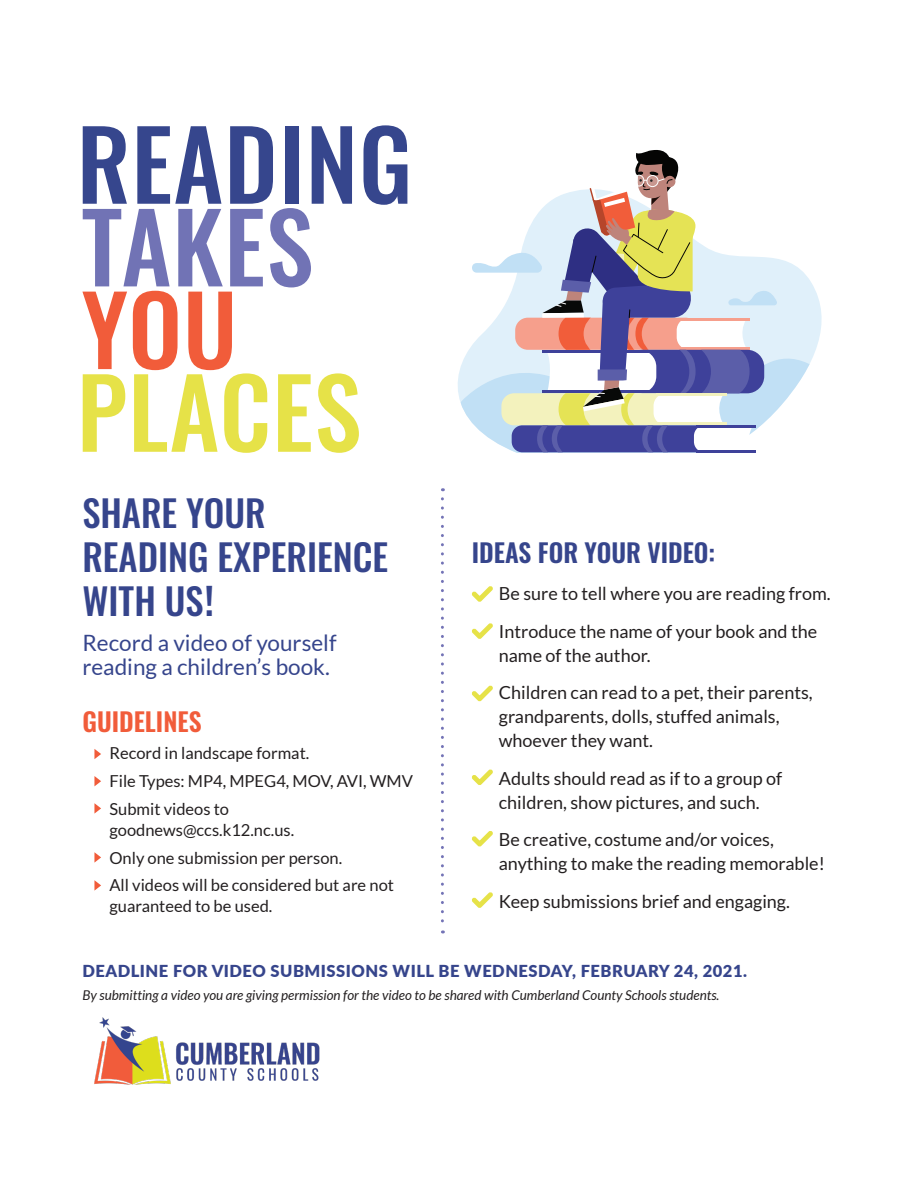
<style>
.page{position:relative;width:918px;height:1188px;background:#fff}
.page>*{position:absolute;margin:0;border:0;box-sizing:border-box;transform-origin:0 0}
.t1{font:700 condensed 42px "Trade Gothic Next LT Pro";color:#36458c}
.t2{font:500 36.6px/44px "Oswald";color:#36458c}
.t3{font:600 25.5px "Oswald";color:#36458c}
.t4{font:600 25.5px "Oswald";color:#f15c3a}
.t5{font:22.5px/24px "Lato";color:#36458c}
.t6{font:18px/24px "Lato";color:#231f20}
.t7{font:16.5px/21px "Lato";color:#231f20}
.t8{font:900 16.5px "Lato";letter-spacing:.03em;color:#36458c}
.t9{font:italic 13.5px "Lato";color:#231f20}
</style>
<div class="page">
<svg style="left:778px;top:259px;width:42px;height:47px;fill:#e0f0fa"></svg>
<svg style="left:458px;top:306px;width:364px;height:147px"></svg>
<svg style="left:470px;top:150px;width:308px;height:302px"></svg>
<img style="left:95px;top:1018px;width:225px;height:66px">
<svg style="left:441px;top:499px;width:3px;height:434px"></svg>
<svg style="left:94px;top:749px;width:7px;height:10px"></svg>
<svg style="left:94px;top:803px;width:7px;height:11px"></svg>
<svg style="left:94px;top:776px;width:7px;height:10px"></svg>
<svg style="left:94px;top:852px;width:7px;height:11px"></svg>
<svg style="left:94px;top:880px;width:7px;height:11px"></svg>
<svg style="left:472px;top:586px;width:21px;height:16px"></svg>
<svg style="left:472px;top:623px;width:21px;height:16px"></svg>
<svg style="left:472px;top:685px;width:21px;height:17px"></svg>
<svg style="left:472px;top:769px;width:21px;height:16px"></svg>
<svg style="left:472px;top:831px;width:21px;height:16px"></svg>
<svg style="left:472px;top:892px;width:21px;height:16px"></svg>
<svg style="left:82px;top:125px;width:325px;height:328px"></svg>
<p class="t2" style="left:82px;top:493px;width:307px">SHARE YOUR<br>READING EXPERIENCE<br>WITH US</p>
<p class="t1" style="left:205px;top:572px;width:11px">!</p>
<p class="t5" style="left:82px;top:631px;width:256px">Record a video of yourself reading a children’s book.</p>
<p class="t4" style="left:82px;top:708px;width:121px">GUIDELINES</p>
<p class="t7" style="left:109px;top:743px;width:201px">Record in landscape format.</p>
<p class="t7" style="left:109px;top:771px;width:305px">File Types: MP4, MPEG4, MOV, AVI, WMV</p>
<p class="t7" style="left:109px;top:798px;width:186px">Submit videos to goodnews@ccs.k12.nc.us.</p>
<p class="t7" style="left:109px;top:847px;width:234px">Only one submission per person.</p>
<p class="t7" style="left:109px;top:875px;width:286px">All videos will be considered but are not guaranteed to be used.</p>
<p class="t3" style="left:472px;top:539px;width:245px">IDEAS FOR YOUR VIDEO:</p>
<p class="t6" style="left:499px;top:582px;width:333px">Be sure to tell where you are reading from.</p>
<p class="t6" style="left:499px;top:619px;width:320px">Introduce the name of your book and the name of the author.</p>
<p class="t6" style="left:499px;top:681px;width:315px">Children can read to a pet, their parents, grandparents, dolls, stuffed animals, whoever they want.</p>
<p class="t6" style="left:499px;top:766px;width:285px">Adults should read as if to a group of children, show pictures, and such.</p>
<p class="t6" style="left:499px;top:828px;width:328px">Be creative, costume and/or voices, anything to make the reading memorable!</p>
<p class="t6" style="left:499px;top:889px;width:293px">Keep submissions brief and engaging.</p>
<p class="t8" style="left:82px;top:958px;width:666px">DEADLINE FOR VIDEO SUBMISSIONS WILL BE WEDNESDAY, FEBRUARY 24, 2021.</p>
<p class="t9" style="left:82px;top:988px;width:639px">By submitting a video you are giving permission for the video to be shared with Cumberland County Schools students.</p>
</div>
